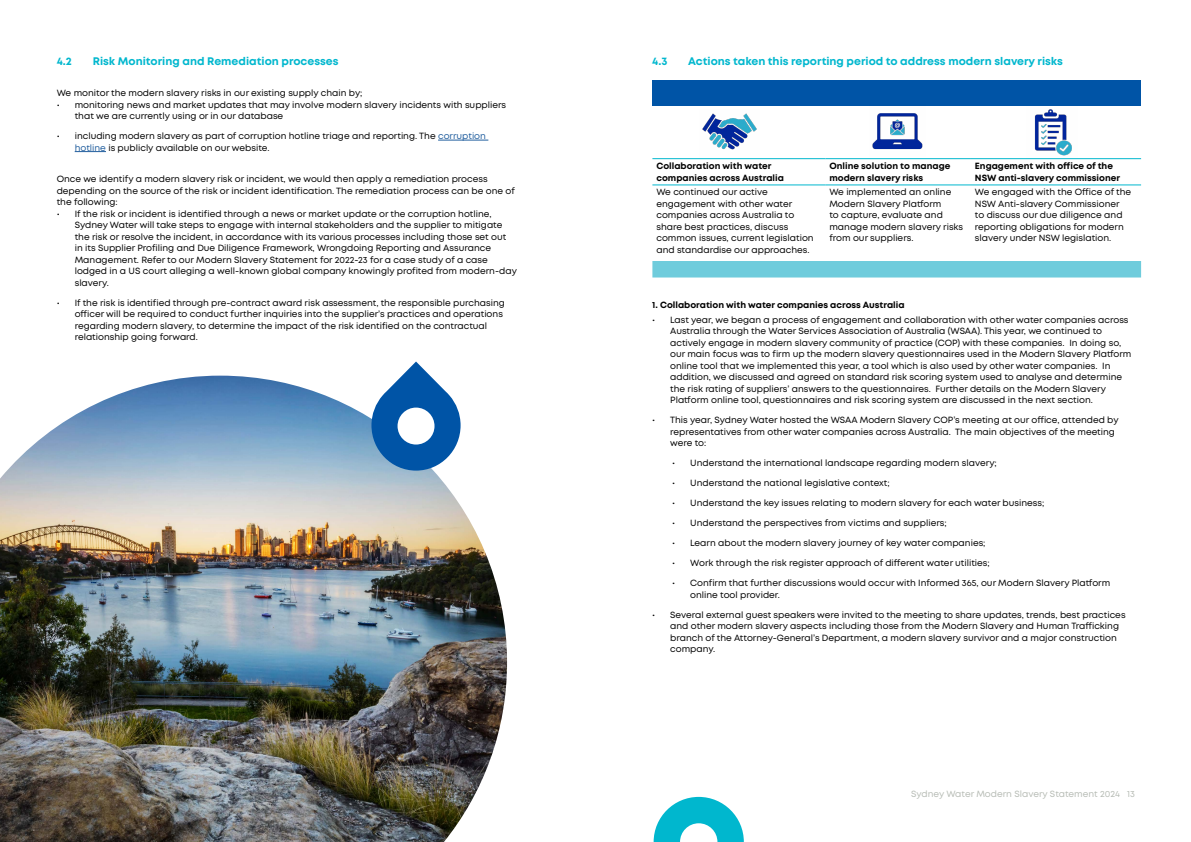
<style>
.page{position:relative;width:1191px;height:842px;background:#fff}
.page>*{position:absolute;margin:0;border:0;box-sizing:border-box;transform-origin:0 0}
.Subheading{font:700 11px "Mont";color:#00b7ce}
.Body_copy{font:9px/11.5px "Mont";color:#000}
.Body_copy-2{font:700 9px/11.5px "Mont";color:#000}
.t1{font:9px "Mont";color:#b7bcb5}
.s1{color:#215e9e}
</style>
<div class="page">
<hr style="left:438px;top:140px;width:50px;height:1px;background:#215e9e">
<hr style="left:75px;top:151px;width:31px;height:1px;background:#215e9e">
<img style="left:0;top:376px;width:507px;height:466px">
<svg style="left:653px;top:797px;width:91px;height:45px"></svg>
<div style="left:652px;top:80px;width:489px;height:25px;background:#0054a6"></div>
<div style="left:652px;top:261px;width:489px;height:16px;background:#6fccdc"></div>
<hr style="left:652px;top:158px;width:173px;height:1px;background:#00b7ce">
<hr style="left:825px;top:158px;width:146px;height:1px;background:#00b7ce">
<hr style="left:971px;top:158px;width:170px;height:1px;background:#00b7ce">
<hr style="left:652px;top:184px;width:173px;height:1px;background:#00b7ce">
<hr style="left:825px;top:184px;width:146px;height:1px;background:#00b7ce">
<hr style="left:971px;top:184px;width:170px;height:1px;background:#00b7ce">
<img style="left:1034px;top:109px;width:38px;height:47px">
<img style="left:702px;top:113px;width:55px;height:37px">
<img style="left:869px;top:105px;width:56px;height:45px">
<svg style="left:371px;top:361px;width:89px;height:110px"></svg>
<p class="Subheading" style="left:57px;top:54px;width:17px">4.2</p>
<p class="Subheading" style="left:93px;top:54px;width:247px">Risk Monitoring and Remediation processes</p>
<p class="Body_copy" style="left:57px;top:87px;width:307px">We monitor the modern slavery risks in our existing supply chain by;</p>
<p class="Body_copy" style="left:75px;top:99px;width:433px;text-indent:-18px">• monitoring news and market updates that may involve modern slavery incidents with suppliers that we are currently using or in our database</p>
<p class="Body_copy" style="left:75px;top:130px;width:413px;text-indent:-18px">• including modern slavery as part of corruption hotline triage and reporting. The <span class="s1">corruption hotline</span> is publicly available on our website.</p>
<p class="Body_copy" style="left:57px;top:173px;width:459px">Once we identify a modern slavery risk or incident, we would then apply a remediation process depending on the source of the risk or incident identification. The remediation process can be one of the following:</p>
<p class="Body_copy" style="left:75px;top:208px;width:444px;text-indent:-18px">• If the risk or incident is identified through a news or market update or the corruption hotline, Sydney Water will take steps to engage with internal stakeholders and the supplier to mitigate the risk or resolve the incident, in accordance with its various processes including those set out<br>in its Supplier Profiling and Due Diligence Framework, Wrongdoing Reporting and Assurance Management. Refer to our Modern Slavery Statement for 2022-23 for a case study of a case lodged in a US court alleging a well-known global company knowingly profited from modern-day slavery.</p>
<p class="Body_copy" style="left:75px;top:297px;width:432px;text-indent:-18px">• If the risk is identified through pre-contract award risk assessment, the responsible purchasing officer will be required to conduct further inquiries into the supplier’s practices and operations regarding modern slavery, to determine the impact of the risk identified on the contractual relationship going forward.</p>
<p class="Subheading" style="left:652px;top:54px;width:17px">4.3</p>
<p class="Subheading" style="left:688px;top:54px;width:376px">Actions taken this reporting period to address modern slavery risks</p>
<p class="Body_copy-2" style="left:656px;top:160px;width:129px">Collaboration with water companies across Australia</p>
<p class="Body_copy-2" style="left:829px;top:160px;width:122px">Online solution to manage modern slavery risks</p>
<p class="Body_copy-2" style="left:975px;top:160px;width:147px">Engagement with office of the<br>NSW anti-slavery commissioner</p>
<p class="Body_copy" style="left:656px;top:187px;width:159px">We continued our active engagement with other water companies across Australia to share best practices, discuss common issues, current legislation and standardise our approaches.</p>
<p class="Body_copy" style="left:829px;top:187px;width:135px">We implemented an online<br>Modern Slavery Platform<br>to capture, evaluate and manage modern slavery risks from our suppliers.</p>
<p class="Body_copy" style="left:975px;top:187px;width:158px">We engaged with the Office of the<br>NSW Anti-slavery Commissioner to discuss our due diligence and reporting obligations for modern slavery under NSW legislation.</p>
<p class="Body_copy-2" style="left:652px;top:300px;width:254px">1. Collaboration with water companies across Australia</p>
<p class="Body_copy" style="left:670px;top:314px;width:463px;text-indent:-18px">• Last year, we began a process of engagement and collaboration with other water companies across Australia through the Water Services Association of Australia (WSAA). This year, we continued to actively engage in modern slavery community of practice (COP) with these companies. In doing so, our main focus was to firm up the modern slavery questionnaires used in the Modern Slavery Platform online tool that we implemented this year, a tool which is also used by other water companies. In addition, we discussed and agreed on standard risk scoring system used to analyse and determine the risk rating of suppliers’ answers to the questionnaires. Further details on the Modern Slavery Platform online tool, questionnaires and risk scoring system are discussed in the next section.</p>
<p class="Body_copy" style="left:670px;top:414px;width:450px;text-indent:-18px">• This year, Sydney Water hosted the WSAA Modern Slavery COP’s meeting at our office, attended by representatives from other water companies across Australia. The main objectives of the meeting were to:</p>
<p class="Body_copy" style="left:672px;top:457px;width:326px">• Understand the international landscape regarding modern slavery;</p>
<p class="Body_copy" style="left:672px;top:477px;width:219px">• Understand the national legislative context;</p>
<p class="Body_copy" style="left:672px;top:497px;width:374px">• Understand the key issues relating to modern slavery for each water business;</p>
<p class="Body_copy" style="left:672px;top:517px;width:276px">• Understand the perspectives from victims and suppliers;</p>
<p class="Body_copy" style="left:672px;top:537px;width:315px">• Learn about the modern slavery journey of key water companies;</p>
<p class="Body_copy" style="left:672px;top:557px;width:319px">• Work through the risk register approach of different water utilities;</p>
<p class="Body_copy" style="left:690px;top:577px;width:421px;text-indent:-18px">• Confirm that further discussions would occur with Informed 365, our Modern Slavery Platform online tool provider.</p>
<p class="Body_copy" style="left:670px;top:609px;width:457px;text-indent:-18px">• Several external guest speakers were invited to the meeting to share updates, trends, best practices and other modern slavery aspects including those from the Modern Slavery and Human Trafficking branch of the Attorney-General’s Department, a modern slavery survivor and a major construction company.</p>
<p class="t1" style="left:911px;top:788px;width:225px">Sydney Water Modern Slavery Statement 2024 13</p>
</div>
